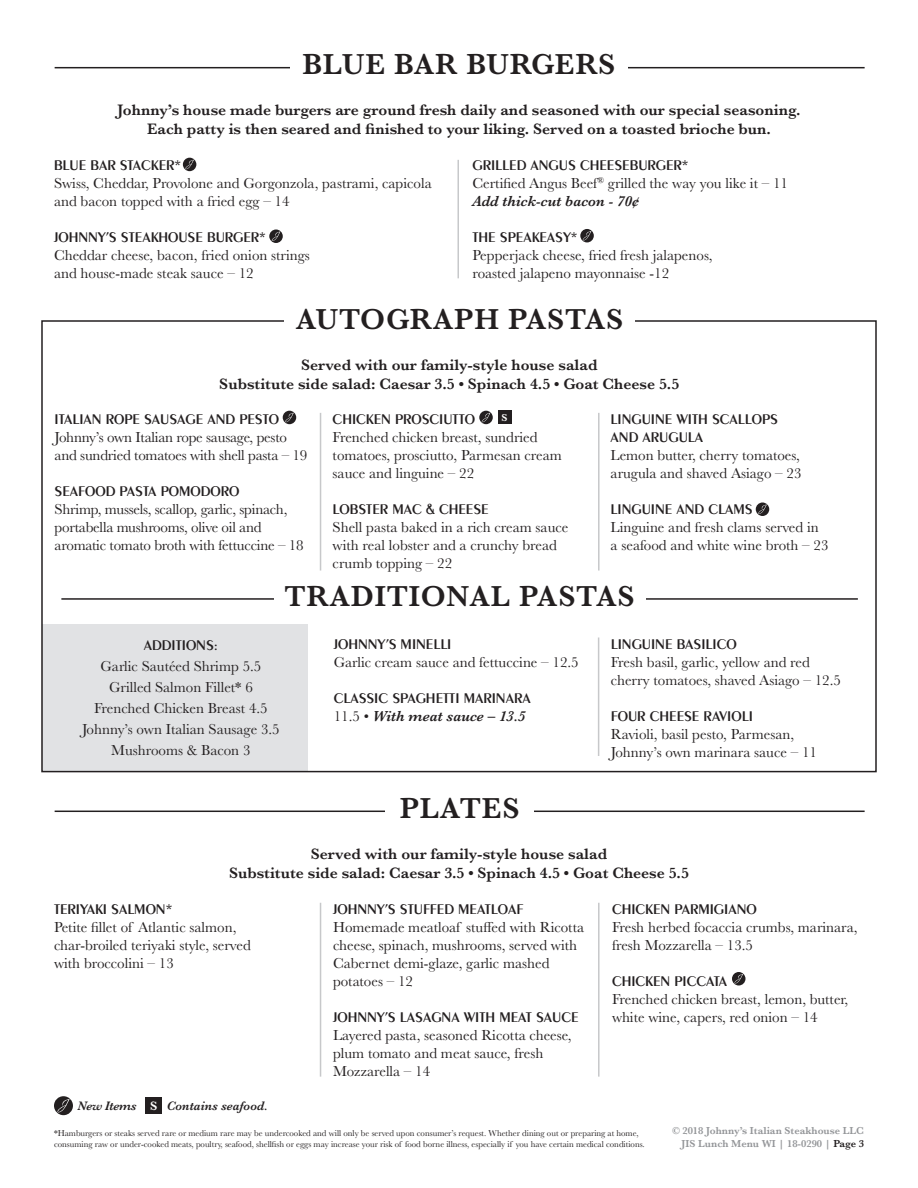
<style>
.page{position:relative;width:918px;height:1188px;background:#fff}
.page>*{position:absolute;margin:0;border:0;box-sizing:border-box;transform-origin:0 0}
.t1{font:600 30px "Baskerville";letter-spacing:.025em;color:#231f20}
.t2{font:600 15.75px "Baskerville";color:#231f20}
.t3{font:15px/18px "Baskerville";color:#231f20}
.t4{font:600 15px "Peignot LT Std";color:#231f20}
.t5{font:italic 600 15px "Baskerville";color:#231f20}
.t6{font:italic 600 12.75px "Baskerville";color:#231f20}
.t7{font:600 10.5px/12.6px "Baskerville";color:#939598;text-align:right}
.t8{font:600 10.5px "Baskerville";color:#fff}
.t9{font:8.85px/10.6px "Baskerville";color:#231f20}
.s1{font-weight:400;font-style:normal}
.s2{font-style:normal;color:#fff}
.s3{color:#231f20}
</style>
<div class="page">
<svg style="left:54px;top:1096px;width:19px;height:19px"></svg>
<svg style="left:57px;top:1099px;width:12px;height:13px"></svg>
<div style="left:146px;top:1098px;width:16px;height:16px;background:#231f20"></div>
<div style="left:42px;top:624px;width:266px;height:147px;background:#e1e2e4"></div>
<hr style="left:61px;top:598px;width:797px;height:2px;background:#231f20">
<hr style="left:55px;top:67px;width:810px;height:1px;background:#231f20">
<div style="left:283px;top:411px;width:13px;height:13px;background:#eae9e9"></div>
<svg style="left:283px;top:411px;width:13px;height:13px"></svg>
<svg style="left:285px;top:413px;width:9px;height:9px"></svg>
<div style="left:274px;top:585px;width:371px;height:33px;background:#fff"></div>
<div style="left:290px;top:54px;width:338px;height:26px;background:#fff"></div>
<svg style="left:183px;top:158px;width:13px;height:13px"></svg>
<svg style="left:183px;top:158px;width:13px;height:13px"></svg>
<svg style="left:185px;top:160px;width:9px;height:9px"></svg>
<svg style="left:580px;top:229px;width:14px;height:13px"></svg>
<svg style="left:583px;top:231px;width:8px;height:9px"></svg>
<svg style="left:269px;top:230px;width:14px;height:13px"></svg>
<svg style="left:272px;top:231px;width:8px;height:10px"></svg>
<svg style="left:479px;top:411px;width:14px;height:13px"></svg>
<svg style="left:482px;top:413px;width:8px;height:9px"></svg>
<svg style="left:756px;top:502px;width:13px;height:14px"></svg>
<svg style="left:758px;top:504px;width:9px;height:10px"></svg>
<hr style="left:320px;top:413px;width:1px;height:158px;background:#c7c8ca">
<hr style="left:598px;top:413px;width:2px;height:158px;background:#c7c8ca">
<hr style="left:598px;top:638px;width:1px;height:118px;background:#c7c8ca">
<hr style="left:458px;top:160px;width:1px;height:118px;background:#c7c8ca">
<hr style="left:55px;top:811px;width:810px;height:1px;background:#231f20">
<div style="left:385px;top:798px;width:149px;height:28px;background:#fff"></div>
<svg style="left:732px;top:972px;width:14px;height:14px"></svg>
<svg style="left:734px;top:974px;width:9px;height:10px"></svg>
<hr style="left:320px;top:903px;width:1px;height:174px;background:#c7c8ca">
<hr style="left:598px;top:903px;width:2px;height:174px;background:#c7c8ca">
<div style="left:498px;top:410px;width:13px;height:14px;background:#231f20"></div>
<p class="t1" style="left:303px;top:43px;width:314px">BLUE BAR BURGERS</p>
<p class="t2" style="left:117px;top:99px;width:685px">Johnny’s house made burgers are ground fresh daily and seasoned with our special seasoning.</p>
<p class="t2" style="left:147px;top:118px;width:625px">Each patty is then seared and finished to your liking. Served on a toasted brioche bun.</p>
<p class="t4" style="left:54px;top:156px;width:129px">BLUE BAR STACKER*</p>
<p class="t3" style="left:54px;top:174px;width:379px">Swiss, Cheddar, Provolone and Gorgonzola, pastrami, capicola and bacon topped with a fried egg – 14</p>
<p class="t4" style="left:54px;top:228px;width:213px">JOHNNY’S STEAKHOUSE BURGER*</p>
<p class="t3" style="left:54px;top:246px;width:257px">Cheddar cheese, bacon, fried onion strings and house-made steak sauce – 12</p>
<p class="t4" style="left:472px;top:156px;width:218px">GRILLED ANGUS CHEESEBURGER*</p>
<p class="t3" style="left:472px;top:174px;width:317px">Certified Angus Beef<sup>®</sup> grilled the way you like it – 11</p>
<p class="t5" style="left:472px;top:191px;width:168px">Add thick-cut bacon - 70¢</p>
<p class="t4" style="left:472px;top:228px;width:107px">THE SPEAKEASY*</p>
<p class="t3" style="left:472px;top:246px;width:241px">Pepperjack cheese, fried fresh jalapenos, roasted jalapeno mayonnaise -12</p>
<p class="t1" style="left:296px;top:298px;width:329px">AUTOGRAPH PASTAS</p>
<p class="t2" style="left:301px;top:354px;width:298px">Served with our family-style house salad</p>
<p class="t2" style="left:219px;top:373px;width:461px">Substitute side salad: Caesar 3.5 • Spinach 4.5 • Goat Cheese 5.5</p>
<p class="t4" style="left:55px;top:410px;width:226px">ITALIAN ROPE SAUSAGE AND PESTO</p>
<p class="t3" style="left:55px;top:428px;width:254px">Johnny’s own Italian rope sausage, pesto and sundried tomatoes with shell pasta – 19</p>
<p class="t4" style="left:55px;top:482px;width:186px">SEAFOOD PASTA POMODORO</p>
<p class="t3" style="left:55px;top:500px;width:250px">Shrimp, mussels, scallop, garlic, spinach, portabella mushrooms, olive oil and aromatic tomato broth with fettuccine – 18</p>
<p class="t8" style="left:502px;top:410px;width:8px">S</p>
<p class="t4" style="left:333px;top:410px;width:144px">CHICKEN PROSCIUTTO</p>
<p class="t3" style="left:333px;top:428px;width:231px">Frenched chicken breast, sundried tomatoes, prosciutto, Parmesan cream sauce and linguine – 22</p>
<p class="t4" style="left:333px;top:500px;width:158px">LOBSTER MAC &amp; CHEESE</p>
<p class="t3" style="left:333px;top:518px;width:237px">Shell pasta baked in a rich cream sauce</p>
<p class="t3" style="left:333px;top:536px;width:226px">with real lobster and a crunchy bread crumb topping – 22</p>
<p class="t4" style="left:611px;top:410px;width:169px">LINGUINE WITH SCALLOPS</p>
<p class="t4" style="left:611px;top:428px;width:94px">AND ARUGULA</p>
<p class="t3" style="left:611px;top:446px;width:191px">Lemon butter, cherry tomatoes,</p>
<p class="t3" style="left:611px;top:464px;width:192px">arugula and shaved Asiago – 23</p>
<p class="t4" style="left:611px;top:500px;width:143px">LINGUINE AND CLAMS</p>
<p class="t3" style="left:611px;top:518px;width:210px">Linguine and fresh clams served in</p>
<p class="t3" style="left:611px;top:536px;width:219px">a seafood and white wine broth – 23</p>
<p class="t1" style="left:285px;top:575px;width:352px">TRADITIONAL PASTAS</p>
<p class="t4" style="left:144px;top:636px;width:76px">ADDITIONS:</p>
<p class="t3" style="left:100px;top:657px;width:163px">Garlic Sautéed Shrimp 5.5</p>
<p class="t3" style="left:109px;top:678px;width:145px">Grilled Salmon Fillet* 6</p>
<p class="t3" style="left:94px;top:699px;width:175px">Frenched Chicken Breast 4.5</p>
<p class="t3" style="left:82px;top:720px;width:199px">Johnny’s own Italian Sausage 3.5</p>
<p class="t3" style="left:111px;top:741px;width:141px">Mushrooms &amp; Bacon 3</p>
<p class="t4" style="left:334px;top:635px;width:119px">JOHNNY’S MINELLI</p>
<p class="t3" style="left:334px;top:653px;width:247px">Garlic cream sauce and fettuccine – 12.5</p>
<p class="t4" style="left:334px;top:689px;width:199px">CLASSIC SPAGHETTI MARINARA</p>
<p class="t5" style="left:334px;top:706px;width:193px"><span class="s1">11.5 •</span> With meat sauce – 13.5</p>
<p class="t1" style="left:400px;top:787px;width:121px">PLATES</p>
<p class="t4" style="left:611px;top:635px;width:127px">LINGUINE BASILICO</p>
<p class="t3" style="left:611px;top:653px;width:201px">Fresh basil, garlic, yellow and red</p>
<p class="t3" style="left:611px;top:671px;width:232px">cherry tomatoes, shaved Asiago – 12.5</p>
<p class="t4" style="left:611px;top:707px;width:143px">FOUR CHEESE RAVIOLI</p>
<p class="t3" style="left:611px;top:725px;width:185px">Ravioli, basil pesto, Parmesan,</p>
<p class="t3" style="left:611px;top:743px;width:208px">Johnny’s own marinara sauce – 11</p>
<p class="t2" style="left:311px;top:843px;width:298px">Served with our family-style house salad</p>
<p class="t2" style="left:229px;top:862px;width:461px">Substitute side salad: Caesar 3.5 • Spinach 4.5 • Goat Cheese 5.5</p>
<p class="t4" style="left:54px;top:900px;width:120px">TERIYAKI SALMON*</p>
<p class="t3" style="left:54px;top:918px;width:184px">Petite fillet of Atlantic salmon,</p>
<p class="t3" style="left:54px;top:936px;width:198px">char-broiled teriyaki style, served</p>
<p class="t3" style="left:54px;top:954px;width:121px">with broccolini – 13</p>
<p class="t6" style="left:77px;top:1097px;width:192px">New Items <span class="s2">S</span> Contains seafood.</p>
<p class="t4" style="left:333px;top:900px;width:192px">JOHNNY’S STUFFED MEATLOAF</p>
<p class="t3" style="left:333px;top:918px;width:253px">Homemade meatloaf stuffed with Ricotta cheese, spinach, mushrooms, served with<br>Cabernet demi-glaze, garlic mashed potatoes – 12</p>
<p class="t4" style="left:333px;top:1008px;width:247px">JOHNNY’S LASAGNA WITH MEAT SAUCE</p>
<p class="t3" style="left:333px;top:1026px;width:240px">Layered pasta, seasoned Ricotta cheese, plum tomato and meat sauce, fresh</p>
<p class="t3" style="left:333px;top:1062px;width:99px">Mozzarella – 14</p>
<p class="t4" style="left:612px;top:900px;width:146px">CHICKEN PARMIGIANO</p>
<p class="t3" style="left:612px;top:918px;width:247px">Fresh herbed focaccia crumbs, marinara,</p>
<p class="t3" style="left:612px;top:936px;width:143px">fresh Mozzarella – 13.5</p>
<p class="t4" style="left:612px;top:972px;width:117px">CHICKEN PICCATA</p>
<p class="t3" style="left:612px;top:990px;width:238px">Frenched chicken breast, lemon, butter, white wine, capers, red onion – 14</p>
<p class="t9" style="left:54px;top:1128px;width:592px">*Hamburgers or steaks served rare or medium rare may be undercooked and will only be served upon consumer’s request. Whether dining out or preparing at home, consuming raw or under-cooked meats, poultry, seafood, shellfish or eggs may increase your risk of food borne illness, especially if you have certain medical conditions.</p>
<p class="t7" style="left:672px;top:1124px;width:193px">© 2018 Johnny’s Italian Steakhouse LLC<br>JIS Lunch Menu WI | 18-0290 | <span class="s3">Page 3</span></p>
</div>
